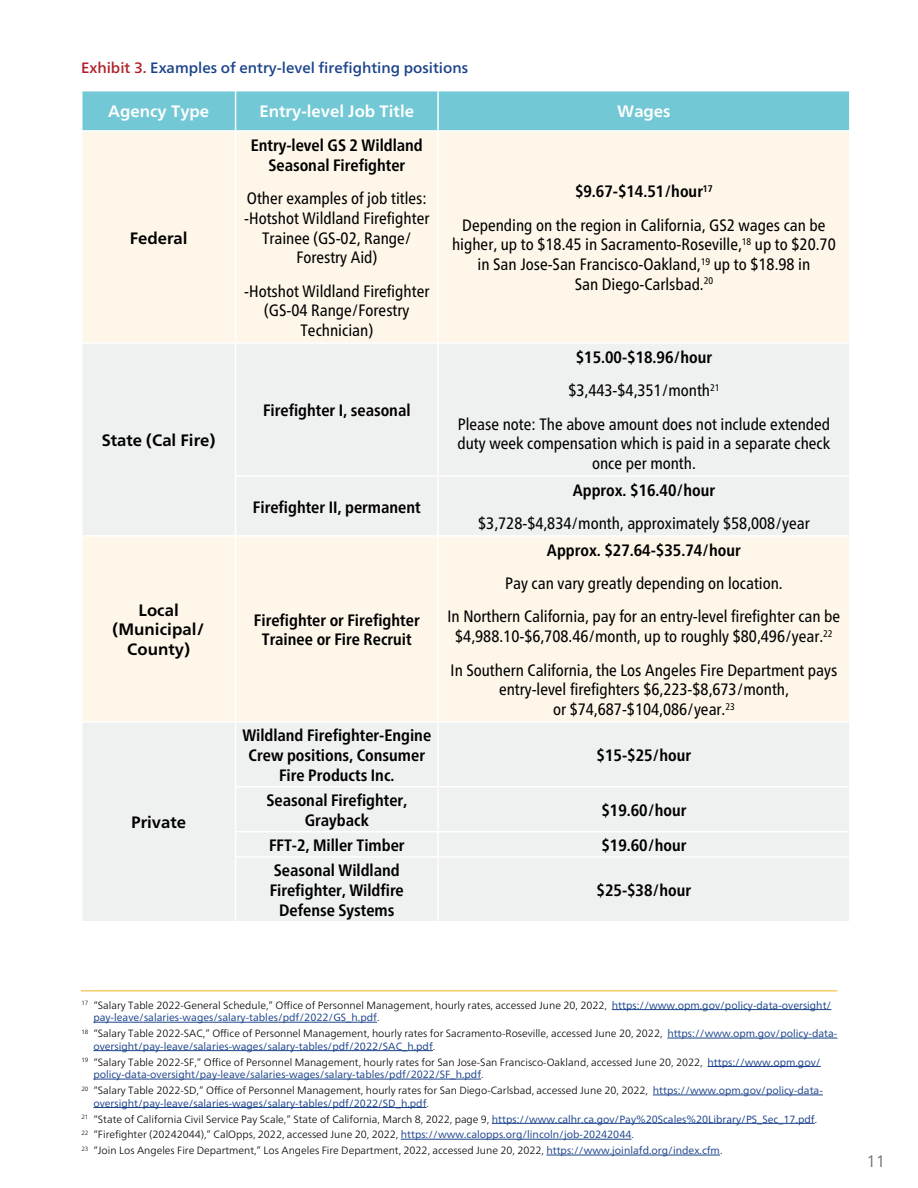
<style>
.page{position:relative;width:918px;height:1188px;background:#fff}
.page>*{position:absolute;margin:0;border:0;box-sizing:border-box;transform-origin:0 0}
.t1{font:condensed 16.5px/19.8px "Frutiger Neue LT";color:#000;text-align:center}
.t2{font:700 condensed 16.5px/19.8px "Frutiger Neue LT";color:#000;text-align:center}
.t3{font:700 16.5px/19.8px "Frutiger Neue LT";color:#000;text-align:center}
.t4{font:700 16.5px "Frutiger Neue LT";color:#fff}
.t5{font:300 16.5px "Frutiger Neue LT";color:#5b6670}
.t6{font:500 15px "Frutiger Neue LT";color:#1a428a}
.t7{font:300 10.5px/12.6px "Frutiger Neue LT";color:#000}
.t8{font:10.5px/12.6px "Frutiger Neue LT";color:#1a428a}
.s1{color:#b12028}
.s2{font-weight:700}
.s3{font-weight:300;color:#000}
.s4{font-weight:400;color:#1a428a}
</style>
<div class="page">
<div style="left:82px;top:91px;width:767px;height:39px;background:#72c8d5"></div>
<div style="left:82px;top:132px;width:767px;height:210px;background:#fef7e9"></div>
<svg style="left:82px;top:344px;width:767px;height:577px;fill:#eff0f0"></svg>
<hr style="left:235px;top:91px;width:1px;height:39px;background:#fff">
<hr style="left:437px;top:91px;width:2px;height:39px;background:#fff">
<hr style="left:235px;top:132px;width:1px;height:210px;background:#fff">
<hr style="left:437px;top:132px;width:2px;height:210px;background:#fff">
<hr style="left:235px;top:344px;width:1px;height:131px;background:#fff">
<hr style="left:437px;top:344px;width:2px;height:131px;background:#fff">
<hr style="left:235px;top:475px;width:203px;height:2px;background:#fff">
<hr style="left:235px;top:477px;width:1px;height:58px;background:#fff">
<hr style="left:438px;top:475px;width:413px;height:2px;background:#fff">
<hr style="left:437px;top:477px;width:2px;height:58px;background:#fff">
<hr style="left:81px;top:535px;width:155px;height:2px;background:#fff">
<hr style="left:236px;top:535px;width:202px;height:2px;background:#fff">
<hr style="left:235px;top:537px;width:1px;height:184px;background:#fff">
<hr style="left:438px;top:535px;width:413px;height:2px;background:#fff">
<hr style="left:437px;top:537px;width:2px;height:184px;background:#fff">
<hr style="left:81px;top:721px;width:155px;height:2px;background:#fff">
<hr style="left:236px;top:721px;width:202px;height:2px;background:#fff">
<hr style="left:235px;top:723px;width:1px;height:63px;background:#fff">
<hr style="left:438px;top:721px;width:413px;height:2px;background:#fff">
<hr style="left:437px;top:723px;width:2px;height:63px;background:#fff">
<hr style="left:235px;top:786px;width:203px;height:1px;background:#fff">
<hr style="left:235px;top:787px;width:1px;height:44px;background:#fff">
<hr style="left:438px;top:786px;width:413px;height:1px;background:#fff">
<hr style="left:437px;top:787px;width:2px;height:44px;background:#fff">
<hr style="left:235px;top:831px;width:203px;height:1px;background:#fff">
<svg style="left:235px;top:832px;width:1px;height:24px"></svg>
<hr style="left:438px;top:831px;width:413px;height:1px;background:#fff">
<hr style="left:437px;top:832px;width:2px;height:24px;background:#fff">
<hr style="left:235px;top:856px;width:203px;height:2px;background:#fff">
<hr style="left:235px;top:858px;width:1px;height:63px;background:#fff">
<hr style="left:438px;top:856px;width:413px;height:2px;background:#fff">
<hr style="left:437px;top:858px;width:2px;height:63px;background:#fff">
<hr style="left:81px;top:991px;width:756px;height:1px;background:#f4b223">
<hr style="left:612px;top:1009px;width:219px;height:1px;background:#1a428a">
<hr style="left:93px;top:1022px;width:284px;height:1px;background:#1a428a">
<hr style="left:667px;top:1038px;width:170px;height:1px;background:#1a428a">
<hr style="left:93px;top:1050px;width:340px;height:1px;background:#1a428a">
<hr style="left:708px;top:1066px;width:113px;height:1px;background:#1a428a">
<hr style="left:93px;top:1079px;width:388px;height:1px;background:#1a428a">
<hr style="left:653px;top:1095px;width:170px;height:1px;background:#1a428a">
<hr style="left:93px;top:1107px;width:334px;height:1px;background:#1a428a">
<hr style="left:492px;top:1123px;width:323px;height:1px;background:#1a428a">
<hr style="left:401px;top:1139px;width:231px;height:1px;background:#1a428a">
<hr style="left:546px;top:1155px;width:174px;height:1px;background:#1a428a">
<h2 class="t6" style="left:81px;top:59px;width:389px"><span class="s1">Exhibit 3.</span> Examples of entry-level firefighting positions</h2>
<h1 class="t4" style="left:108px;top:102px;width:103px">Agency Type</h1>
<h1 class="t4" style="left:260px;top:102px;width:156px">Entry-level Job Title</h1>
<h1 class="t4" style="left:617px;top:102px;width:55px">Wages</h1>
<h1 class="t3" style="left:130px;top:228px;width:59px">Federal</h1>
<h1 class="t3" style="left:102px;top:430px;width:115px">State (Cal Fire)</h1>
<h1 class="t2" style="left:251px;top:135px;width:173px">Entry-level GS 2 Wildland<br>Seasonal Firefighter</h1>
<h1 class="t1" style="left:244px;top:188px;width:187px">Other examples of job titles: -Hotshot Wildland Firefighter<br>Trainee (GS-02, Range/<br>Forestry Aid)</h1>
<h1 class="t1" style="left:244px;top:281px;width:187px">-Hotshot Wildland Firefighter (GS-04 Range/Forestry<br>Technician)</h1>
<h1 class="t2" style="left:263px;top:400px;width:149px">Firefighter I, seasonal</h1>
<h1 class="t2" style="left:253px;top:497px;width:169px">Firefighter II, permanent</h1>
<h1 class="t3" style="left:113px;top:600px;width:94px">Local (Municipal/<br>County)</h1>
<h1 class="t2" style="left:254px;top:610px;width:167px">Firefighter or Firefighter<br>Trainee or Fire Recruit</h1>
<h1 class="t2" style="left:242px;top:725px;width:190px">Wildland Firefighter-Engine<br>Crew positions, Consumer<br>Fire Products Inc.</h1>
<h1 class="t1" style="left:462px;top:175px;width:365px;line-height:33.3px"><span class="s2">$9.67-$14.51/hour</span><sup>17<br></sup>Depending on the region in California, GS2 wages can be</h1>
<h1 class="t1" style="left:452px;top:235px;width:385px">higher, up to $18.45 in Sacramento-Roseville,<sup>18</sup> up to $20.70 in San Jose-San Francisco-Oakland,<sup>19</sup> up to $18.98 in<br>San Diego-Carlsbad.<sup>20</sup></h1>
<h1 class="t1" style="left:458px;top:340px;width:374px;line-height:33.3px"><span class="s2">$15.00-$18.96/hour<br></span>$3,443-$4,351/month<sup>21<br></sup>Please note: The above amount does not include extended</h1>
<h1 class="t1" style="left:458px;top:434px;width:374px">duty week compensation which is paid in a separate check once per month.</h1>
<h1 class="t2" style="left:573px;top:480px;width:144px">Approx. $16.40/hour</h1>
<h1 class="t1" style="left:478px;top:513px;width:333px">$3,728-$4,834/month, approximately $58,008/year</h1>
<h1 class="t2" style="left:547px;top:540px;width:195px">Approx. $27.64-$35.74/hour</h1>
<h1 class="t1" style="left:448px;top:567px;width:394px;line-height:33.3px">Pay can vary greatly depending on location.<br>In Northern California, pay for an entry-level firefighter can be</h1>
<h1 class="t1" style="left:451px;top:620px;width:388px;line-height:33.3px;text-align:left">$4,988.10-$6,708.46/month, up to roughly $80,496/year.<sup>22<br></sup>In Southern California, the Los Angeles Fire Department pays</h1>
<h1 class="t1" style="left:499px;top:680px;width:291px">entry-level firefighters $6,223-$8,673/month, or $74,687-$104,086/year.<sup>23</sup></h1>
<h1 class="t2" style="left:597px;top:745px;width:96px">$15-$25/hour</h1>
<h1 class="t3" style="left:131px;top:813px;width:56px">Private</h1>
<h1 class="t2" style="left:266px;top:790px;width:142px">Seasonal Firefighter,<br>Grayback</h1>
<h1 class="t2" style="left:601px;top:800px;width:86px">$19.60/hour</h1>
<h1 class="t2" style="left:269px;top:835px;width:137px">FFT-2, Miller Timber</h1>
<h1 class="t2" style="left:601px;top:835px;width:86px">$19.60/hour</h1>
<h1 class="t2" style="left:270px;top:860px;width:136px">Seasonal Wildland<br>Firefighter, Wildfire<br>Defense Systems</h1>
<h1 class="t2" style="left:597px;top:880px;width:96px">$25-$38/hour</h1>
<p class="t8" style="left:93px;top:999px;width:740px;text-indent:-12px"><sup>17</sup> <span class="s3">“Salary Table 2022-General Schedule,” Office of Personnel Management, hourly rates, accessed June 20, 2022,</span> https://www.opm.gov/policy-data-oversight/ pay-leave/salaries-wages/salary-tables/pdf/2022/GS_h.pdf<span class="s3">.</span></p>
<p class="t7" style="left:93px;top:1027px;width:745px;text-indent:-12px"><sup>18</sup> “Salary Table 2022-SAC,” Office of Personnel Management, hourly rates for Sacramento-Roseville, accessed June 20, 2022, <span class="s4">https://www.opm.gov/policy-data&shy;oversight/pay-leave/salaries-wages/salary-tables/pdf/2022/SAC_h.pdf</span>.</p>
<p class="t7" style="left:93px;top:1056px;width:729px;text-indent:-12px"><sup>19</sup> “Salary Table 2022-SF,” Office of Personnel Management, hourly rates for San Jose-San Francisco-Oakland, accessed June 20, 2022, <span class="s4">https://www.opm.gov/ policy-data-oversight/pay-leave/salaries-wages/salary-tables/pdf/2022/SF_h.pdf</span>.</p>
<p class="t7" style="left:93px;top:1084px;width:731px;text-indent:-12px"><sup>20</sup> “Salary Table 2022-SD,” Office of Personnel Management, hourly rates for San Diego-Carlsbad, accessed June 20, 2022, <span class="s4">https://www.opm.gov/policy-data&shy;oversight/pay-leave/salaries-wages/salary-tables/pdf/2022/SD_h.pdf</span>.</p>
<p class="t7" style="left:81px;top:1111px;width:737px;line-height:15.9px"><sup>21</sup> “State of California Civil Service Pay Scale,” State of California, March 8, 2022, page 9, <span class="s4">https://www.calhr.ca.gov/Pay%20Scales%20Library/PS_Sec_17.pdf</span>.<br><sup>22</sup> “Firefighter (20242044),” CalOpps, 2022, accessed June 20, 2022, <span class="s4">https://www.calopps.org/lincoln/job-20242044</span>.<br><sup>23</sup> “Join Los Angeles Fire Department,” Los Angeles Fire Department, 2022, accessed June 20, 2022, <span class="s4">https://www.joinlafd.org/index.cfm</span>.</p>
<h1 class="t5" style="left:866px;top:1152px;width:20px">11</h1>
</div>
